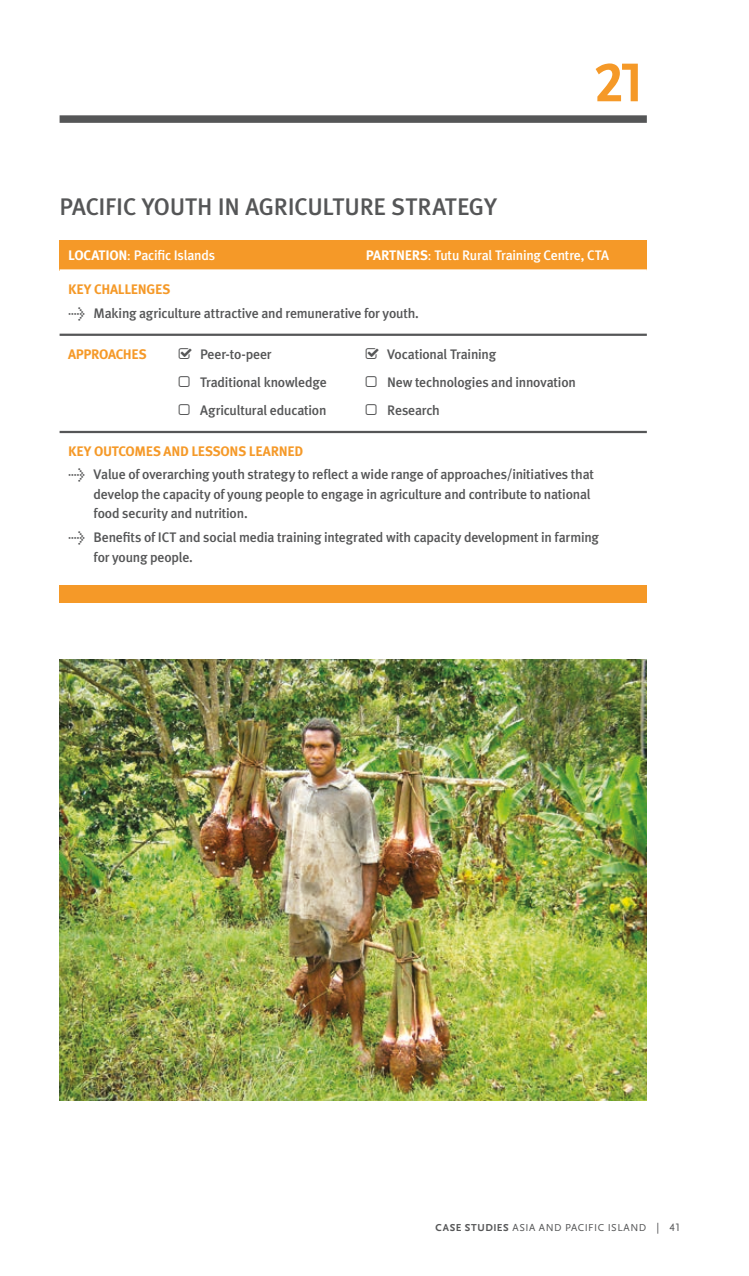
<style>
.page{position:relative;width:749px;height:1276px;background:#fff}
.page>*{position:absolute;margin:0;border:0;box-sizing:border-box;transform-origin:0 0}
.t1{font:700 57px "Scala Sans Figures";color:#f59928}
.t2{font:24px "Meta Plus Medium Caps";letter-spacing:-.015em;color:#555657}
.t3{font:500 13.8px/19.5px "Meta Plus";letter-spacing:-.015em;color:#555657}
.t4{font:700 13.8px "Meta Plus";letter-spacing:-.02em;color:#f59928}
.t5{font:500 13.8px "Meta Plus";letter-spacing:-.015em;color:#fff}
.t6{font:700 13.8px "Meta Plus";color:#fff}
.t7{font:10.5px "Scala Sans";letter-spacing:.045em;color:#555657}
.s1{font-family:"Meta Plus Normal";font-weight:400}
.s2{font-weight:700}
.s3{font-family:"Scala Sans Caps";font-size:11.25px}
</style>
<div class="page">
<div style="left:60px;top:240px;width:586px;height:30px;background:#f59928"></div>
<svg style="left:60px;top:333px;width:586px;height:101px"></svg>
<div style="left:60px;top:585px;width:586px;height:17px;background:#f59928"></div>
<hr style="left:60px;top:269px;width:586px;height:3px;background:#fff">
<hr style="left:60px;top:334px;width:586px;height:2px;background:#555657">
<hr style="left:60px;top:431px;width:586px;height:2px;background:#555657">
<div style="left:60px;top:115px;width:586px;height:8px;background:#555657"></div>
<img style="left:60px;top:659px;width:586px;height:441px">
<svg style="left:179px;top:348px;width:12px;height:11px"></svg>
<svg style="left:366px;top:348px;width:13px;height:11px"></svg>
<svg style="left:179px;top:376px;width:10px;height:11px"></svg>
<svg style="left:366px;top:376px;width:11px;height:11px"></svg>
<svg style="left:179px;top:404px;width:10px;height:11px"></svg>
<svg style="left:366px;top:404px;width:11px;height:11px"></svg>
<h1 class="t1" style="left:594px;top:60px;width:54px">21</h1>
<h2 class="t2" style="left:60px;top:193px;width:439px">PACIFIC YOUTH IN AGRICULTURE STRATEGY</h2>
<p class="t6" style="left:68px;top:247px;width:15px">LOCATION</p>
<p class="t5" style="left:127px;top:247px;width:90px"><span class="s1">:</span> Pacific Islands</p>
<p class="t6" style="left:366px;top:247px;width:17px">PARTNERS</p>
<p class="t5" style="left:427px;top:247px;width:183px"><span class="s1">:</span> Tutu Rural Training Centre, CTA</p>
<p class="t4" style="left:68px;top:281px;width:42px">KEY CHALLENGES</p>
<p class="t3" style="left:68px;top:303px;width:352px">&gt; Making agriculture attractive and remunerative for youth.</p>
<p class="t4" style="left:68px;top:346px;width:17px">APPROACHES</p>
<p class="t3" style="left:200px;top:345px;width:73px">Peer-to-peer</p>
<p class="t3" style="left:387px;top:345px;width:110px">Vocational Training</p>
<p class="t3" style="left:200px;top:373px;width:128px">Traditional knowledge</p>
<p class="t3" style="left:387px;top:373px;width:190px">New technologies and innovation</p>
<p class="t3" style="left:200px;top:401px;width:128px">Agricultural education</p>
<p class="t3" style="left:387px;top:401px;width:54px">Research</p>
<p class="t4" style="left:68px;top:443px;width:44px">KEY OUTCO</p>
<p class="t4" style="left:134px;top:443px;width:39px">MES AND</p>
<p class="t4" style="left:191px;top:443px;width:16px">LESSONS</p>
<p class="t4" style="left:249px;top:443px;width:16px">LEARNED</p>
<p class="t3" style="left:94px;top:465px;width:502px;text-indent:-26px">&gt; Value of overarching youth strategy to reflect a wide range of approaches/initiatives that develop the capacity of young people to engage in agriculture and contribute to national food security and nutrition.</p>
<p class="t3" style="left:94px;top:527px;width:506px;text-indent:-26px">&gt; Benefits of ICT and social media training integrated with capacity development in farming for young people.</p>
<p class="t7" style="left:435px;top:1222px;width:247px"><span class="s2">CASE STUDIES</span> ASIA AND PACIFIC ISLAND <span class="s3">| 41</span></p>
</div>
